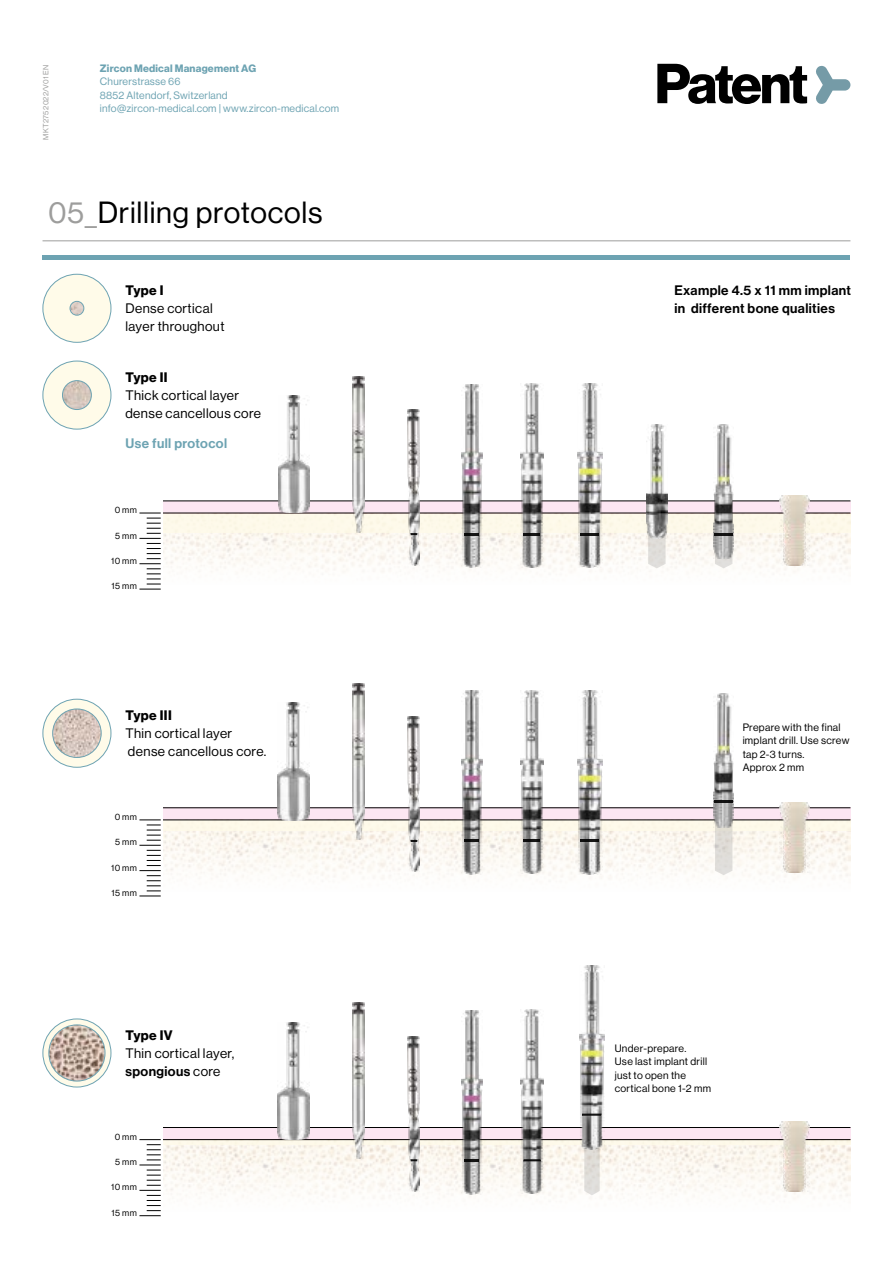
<style>
.page{position:relative;width:893px;height:1263px;background:#fff}
.page>*{position:absolute;margin:0;border:0;box-sizing:border-box;transform-origin:0 0}
.t1{font:30px "N Haas Grotesk DS Pro 55 Rg";letter-spacing:.025em;color:#000}
.t2{font:13.5px/18px "N Haas Grotesk DS Pro 55 Rg";letter-spacing:.03em;color:#000}
.t3{font:13.5px/18px "N Haas Grotesk DS Pro 65 Md";letter-spacing:.03em;color:#000}
.t4{font:13.5px "N Haas Grotesk DS Pro 75 Bd";letter-spacing:.03em;color:#000}
.t5{font:13.5px "N Haas Grotesk DS Pro 65 Md";letter-spacing:.03em;color:#6da3b2}
.t6{font:10.5px/13.5px "N Haas Grotesk DS Pro 55 Rg";letter-spacing:.03em;color:#000}
.t7{font:10.5px/13.5px "N Haas Grotesk DS Pro 55 Rg";letter-spacing:.02em;color:#6da3b2}
.t8{font:10.5px "N Haas Grotesk DS Pro 75 Bd";letter-spacing:.02em;color:#6da3b2}
.t9{font:9px "N Haas Grotesk DS Pro 55 Rg";letter-spacing:.055em;color:#000}
.t10{font:7.5px "N Haas Grotesk DS Pro 55 Rg";letter-spacing:.02em;color:#9d9d9c}
.s1{color:#9d9d9c}
.s2{font-family:"N Haas Grotesk DS Pro 55 Rg"}
</style>
<div class="page">
<img style="left:163px;top:830px;width:687px;height:49px">
<div style="left:163px;top:820px;width:687px;height:10px;background:#fffbe9"></div>
<hr style="left:43px;top:255px;width:807px;height:4px;background:#6da3b2">
<hr style="left:43px;top:240px;width:807px;height:1px;background:#9d9d9c">
<svg style="left:657px;top:64px;width:150px;height:40px"></svg>
<svg style="left:816px;top:65px;width:34px;height:39px"></svg>
<div style="left:163px;top:501px;width:687px;height:12px;background:#fce6f2"></div>
<svg style="left:139px;top:513px;width:22px;height:77px"></svg>
<hr style="left:163px;top:501px;width:687px;height:1px;background:#000">
<img style="left:163px;top:513px;width:687px;height:59px">
<img style="left:779px;top:495px;width:31px;height:70px">
<div style="left:43px;top:274px;width:68px;height:68px;background:#fffbe9;border-radius:50%"></div>
<div style="left:43px;top:274px;width:68px;height:69px;border:1px solid #6da3b2;border-radius:50%"></div>
<img style="left:70px;top:301px;width:14px;height:14px;border-radius:7px">
<div style="left:70px;top:301px;width:14px;height:14px;border:1px solid #6da3b2;border-radius:50%"></div>
<div style="left:43px;top:361px;width:68px;height:68px;background:#fffbe9;border-radius:50%"></div>
<div style="left:43px;top:361px;width:68px;height:68px;border:1px solid #6da3b2;border-radius:50%"></div>
<img style="left:62px;top:381px;width:29px;height:28px;border-radius:14px">
<div style="left:62px;top:381px;width:29px;height:29px;border:1px solid #6da3b2;border-radius:50%"></div>
<div style="left:163px;top:808px;width:687px;height:12px;background:#fce6f2"></div>
<hr style="left:163px;top:820px;width:687px;height:1px;background:#000">
<svg style="left:139px;top:820px;width:22px;height:77px"></svg>
<hr style="left:163px;top:807px;width:687px;height:1px;background:#000">
<img style="left:779px;top:802px;width:31px;height:70px">
<svg style="left:43px;top:699px;width:68px;height:68px;background:#f0f2e3"></svg>
<div style="left:43px;top:699px;width:68px;height:69px;border:1px solid #6da3b2;border-radius:50%"></div>
<img style="left:53px;top:709px;width:48px;height:48px;border-radius:24px">
<div style="left:53px;top:709px;width:48px;height:49px;border:1px solid #6da3b2;border-radius:50%"></div>
<div style="left:163px;top:1127px;width:687px;height:13px;background:#fce6f2"></div>
<hr style="left:163px;top:1139px;width:687px;height:1px;background:#000">
<svg style="left:139px;top:1139px;width:22px;height:77px"></svg>
<hr style="left:163px;top:1127px;width:687px;height:1px;background:#000">
<img style="left:163px;top:1140px;width:687px;height:59px">
<img style="left:779px;top:1122px;width:31px;height:70px">
<svg style="left:43px;top:1019px;width:68px;height:68px"></svg>
<div style="left:43px;top:1018px;width:68px;height:69px;border:1px solid #6da3b2;border-radius:50%"></div>
<img style="left:49px;top:1025px;width:56px;height:56px;border-radius:28px">
<div style="left:49px;top:1025px;width:56px;height:56px;border:1px solid #6da3b2;border-radius:50%"></div>
<svg style="left:584px;top:1150px;width:16px;height:45px"></svg>
<svg style="left:715px;top:827px;width:17px;height:48px"></svg>
<svg style="left:648px;top:538px;width:18px;height:30px"></svg>
<img style="left:713px;top:425px;width:21px;height:133px">
<img style="left:713px;top:694px;width:21px;height:133px">
<img style="left:577px;top:384px;width:25px;height:184px">
<img style="left:520px;top:383px;width:23px;height:184px">
<img style="left:462px;top:384px;width:20px;height:184px">
<img style="left:407px;top:410px;width:12px;height:155px">
<img style="left:352px;top:376px;width:12px;height:156px">
<img style="left:577px;top:690px;width:25px;height:184px">
<img style="left:520px;top:690px;width:23px;height:184px">
<img style="left:462px;top:691px;width:20px;height:183px">
<img style="left:407px;top:717px;width:12px;height:155px">
<img style="left:352px;top:683px;width:12px;height:156px">
<img style="left:580px;top:966px;width:24px;height:184px">
<img style="left:520px;top:1010px;width:23px;height:183px">
<img style="left:462px;top:1010px;width:20px;height:184px">
<img style="left:407px;top:1036px;width:12px;height:155px">
<img style="left:352px;top:1003px;width:12px;height:156px">
<img style="left:646px;top:424px;width:22px;height:114px">
<svg style="left:464px;top:533px;width:15px;height:2px"></svg>
<svg style="left:464px;top:840px;width:15px;height:2px"></svg>
<svg style="left:464px;top:1159px;width:15px;height:2px"></svg>
<svg style="left:410px;top:533px;width:8px;height:2px"></svg>
<svg style="left:410px;top:840px;width:8px;height:2px"></svg>
<svg style="left:410px;top:1159px;width:8px;height:2px"></svg>
<svg style="left:524px;top:533px;width:16px;height:2px"></svg>
<svg style="left:524px;top:840px;width:16px;height:2px"></svg>
<svg style="left:523px;top:1159px;width:18px;height:2px"></svg>
<svg style="left:580px;top:533px;width:19px;height:2px"></svg>
<svg style="left:580px;top:840px;width:19px;height:2px"></svg>
<svg style="left:582px;top:1113px;width:19px;height:3px"></svg>
<svg style="left:714px;top:513px;width:18px;height:55px"></svg>
<svg style="left:714px;top:801px;width:18px;height:2px"></svg>
<img style="left:278px;top:396px;width:32px;height:117px">
<img style="left:278px;top:703px;width:31px;height:117px">
<img style="left:278px;top:1022px;width:31px;height:118px">
<p class="t10" style="left:41px;top:140px;width:76px;rotate:-90deg">MKT275 2022/V01 EN</p>
<p class="t8" style="left:100px;top:62px;width:158px">Zircon Medical Management AG</p>
<p class="t7" style="left:100px;top:75px;width:241px">Churerstrasse 66<br>8852 Altendorf, Switzerland info@zircon-medical.com | www.zircon-medical.com</p>
<h1 class="t1" style="left:48px;top:196px;width:276px"><span class="s1">05_</span>Drilling protocols</h1>
<p class="t4" style="left:125px;top:283px;width:40px">Type I</p>
<p class="t2" style="left:125px;top:300px;width:101px">Dense cortical layer throughout</p>
<p class="t4" style="left:125px;top:370px;width:44px">Type II</p>
<p class="t2" style="left:125px;top:387px;width:137px">Thick cortical layer dense cancellous core</p>
<p class="t5" style="left:125px;top:435px;width:103px">Use full protocol</p>
<p class="t9" style="left:115px;top:505px;width:24px">0 mm</p>
<p class="t9" style="left:115px;top:530px;width:23px">5 mm</p>
<p class="t9" style="left:111px;top:556px;width:27px">10 mm</p>
<p class="t9" style="left:112px;top:581px;width:27px">15 mm</p>
<p class="t4" style="left:125px;top:708px;width:48px">Type III</p>
<p class="t2" style="left:125px;top:725px;width:142px">Thin cortical layer dense cancellous core.</p>
<p class="t9" style="left:115px;top:812px;width:24px">0 mm</p>
<p class="t9" style="left:115px;top:837px;width:23px">5 mm</p>
<p class="t9" style="left:111px;top:862px;width:27px">10 mm</p>
<p class="t9" style="left:112px;top:888px;width:27px">15 mm</p>
<p class="t4" style="left:125px;top:1027px;width:49px">Type IV</p>
<p class="t2" style="left:125px;top:1044px;width:110px">Thin cortical layer,</p>
<p class="t3" style="left:125px;top:1063px;width:97px">spongious <span class="s2">core</span></p>
<p class="t9" style="left:115px;top:1131px;width:24px">0 mm</p>
<p class="t9" style="left:115px;top:1157px;width:23px">5 mm</p>
<p class="t9" style="left:111px;top:1182px;width:27px">10 mm</p>
<p class="t9" style="left:112px;top:1207px;width:27px">15 mm</p>
<p class="t3" style="left:674px;top:282px;width:178px">Example 4.5 x 11 mm implant in different bone qualities</p>
<p class="t6" style="left:743px;top:720px;width:108px">Prepare with the final implant drill. Use screw tap 2-3 turns.<br>Approx 2 mm</p>
<p class="t6" style="left:615px;top:1041px;width:98px">Under-prepare.<br>Use last implant drill just to open the cortical bone 1-2 mm</p>
</div>
